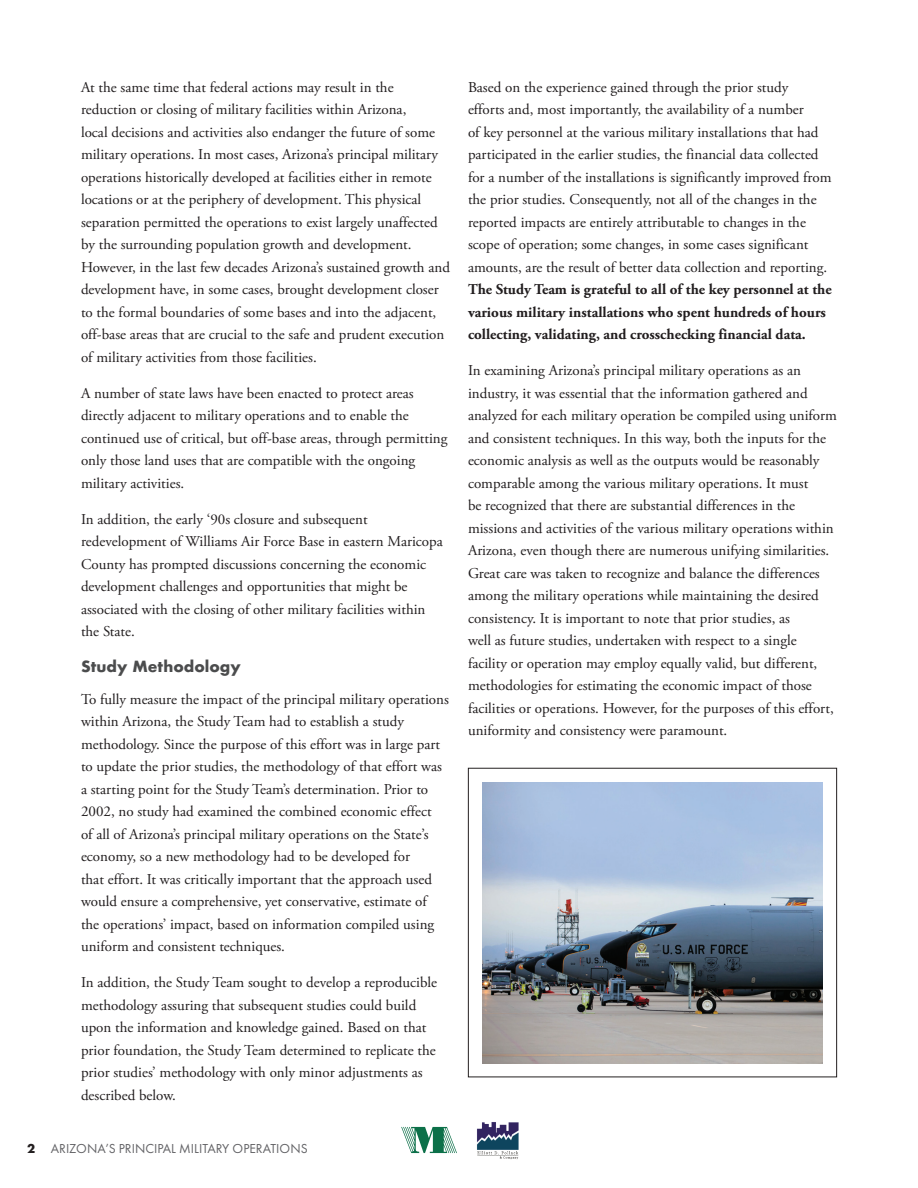
<style>
.page{position:relative;width:918px;height:1188px;background:#fff}
.page>*{position:absolute;margin:0;border:0;box-sizing:border-box;transform-origin:0 0}
.t1{font:15px/22.5px "Adobe Garamond Pro";color:#211d1e}
.t2{font:700 15px/22.5px "Adobe Garamond Pro";color:#211d1e}
.t3{font:700 15px "Futura";color:#4b4c4d}
.t4{font:13.5px "Futura PT";color:#636366}
.s1{font-weight:700;color:#231f20}
</style>
<div class="page">
<svg style="left:401px;top:1127px;width:56px;height:26px"></svg>
<img style="left:477px;top:1122px;width:41px;height:37px">
<svg style="left:468px;top:768px;width:369px;height:310px;background:#a2acba"></svg>
<p class="t1" style="left:81px;top:76px;width:371px">At the same time that federal actions may result in the reduction or closing of military facilities within Arizona,<br>local decisions and activities also endanger the future of some military operations. In most cases, Arizona’s principal military operations historically developed at facilities either in remote locations or at the periphery of development. This physical separation permitted the operations to exist largely unaffected by the surrounding population growth and development.<br>However, in the last few decades Arizona’s sustained growth and development have, in some cases, brought development closer to the formal boundaries of some bases and into the adjacent, off-base areas that are crucial to the safe and prudent execution of military activities from those facilities.</p>
<p class="t1" style="left:81px;top:382px;width:368px">A number of state laws have been enacted to protect areas directly adjacent to military operations and to enable the continued use of critical, but off-base areas, through permitting only those land uses that are compatible with the ongoing military activities.</p>
<p class="t1" style="left:81px;top:508px;width:363px">In addition, the early ‘90s closure and subsequent redevelopment of Williams Air Force Base in eastern Maricopa County has prompted discussions concerning the economic development challenges and opportunities that might be associated with the closing of other military facilities within the State.</p>
<p class="t3" style="left:81px;top:656px;width:161px">Study Methodology</p>
<p class="t1" style="left:81px;top:688px;width:369px">To fully measure the impact of the principal military operations within Arizona, the Study Team had to establish a study methodology. Since the purpose of this effort was in large part to update the prior studies, the methodology of that effort was a starting point for the Study Team’s determination. Prior to 2002, no study had examined the combined economic effect<br>of all of Arizona’s principal military operations on the State’s economy, so a new methodology had to be developed for<br>that effort. It was critically important that the approach used would ensure a comprehensive, yet conservative, estimate of the operations’ impact, based on information compiled using uniform and consistent techniques.</p>
<p class="t1" style="left:81px;top:972px;width:358px">In addition, the Study Team sought to develop a reproducible methodology assuring that subsequent studies could build upon the information and knowledge gained. Based on that prior foundation, the Study Team determined to replicate the prior studies’ methodology with only minor adjustments as described below.</p>
<p class="t4" style="left:27px;top:1141px;width:282px"><span class="s1">2</span> ARIZONA’S PRINCIPAL MILITARY OPERATIONS</p>
<p class="t1" style="left:468px;top:76px;width:365px">Based on the experience gained through the prior study<br>efforts and, most importantly, the availability of a number<br>of key personnel at the various military installations that had participated in the earlier studies, the financial data collected for a number of the installations is significantly improved from the prior studies. Consequently, not all of the changes in the reported impacts are entirely attributable to changes in the scope of operation; some changes, in some cases significant amounts, are the result of better data collection and reporting.</p>
<p class="t2" style="left:468px;top:279px;width:365px">The Study Team is grateful to all of the key personnel at the various military installations who spent hundreds of hours collecting, validating, and crosschecking financial data.</p>
<p class="t1" style="left:468px;top:360px;width:371px">In examining Arizona’s principal military operations as an industry, it was essential that the information gathered and analyzed for each military operation be compiled using uniform and consistent techniques. In this way, both the inputs for the economic analysis as well as the outputs would be reasonably comparable among the various military operations. It must<br>be recognized that there are substantial differences in the missions and activities of the various military operations within Arizona, even though there are numerous unifying similarities.<br>Great care was taken to recognize and balance the differences among the military operations while maintaining the desired consistency. It is important to note that prior studies, as<br>well as future studies, undertaken with respect to a single facility or operation may employ equally valid, but different, methodologies for estimating the economic impact of those facilities or operations. However, for the purposes of this effort, uniformity and consistency were paramount.</p>
</div>
